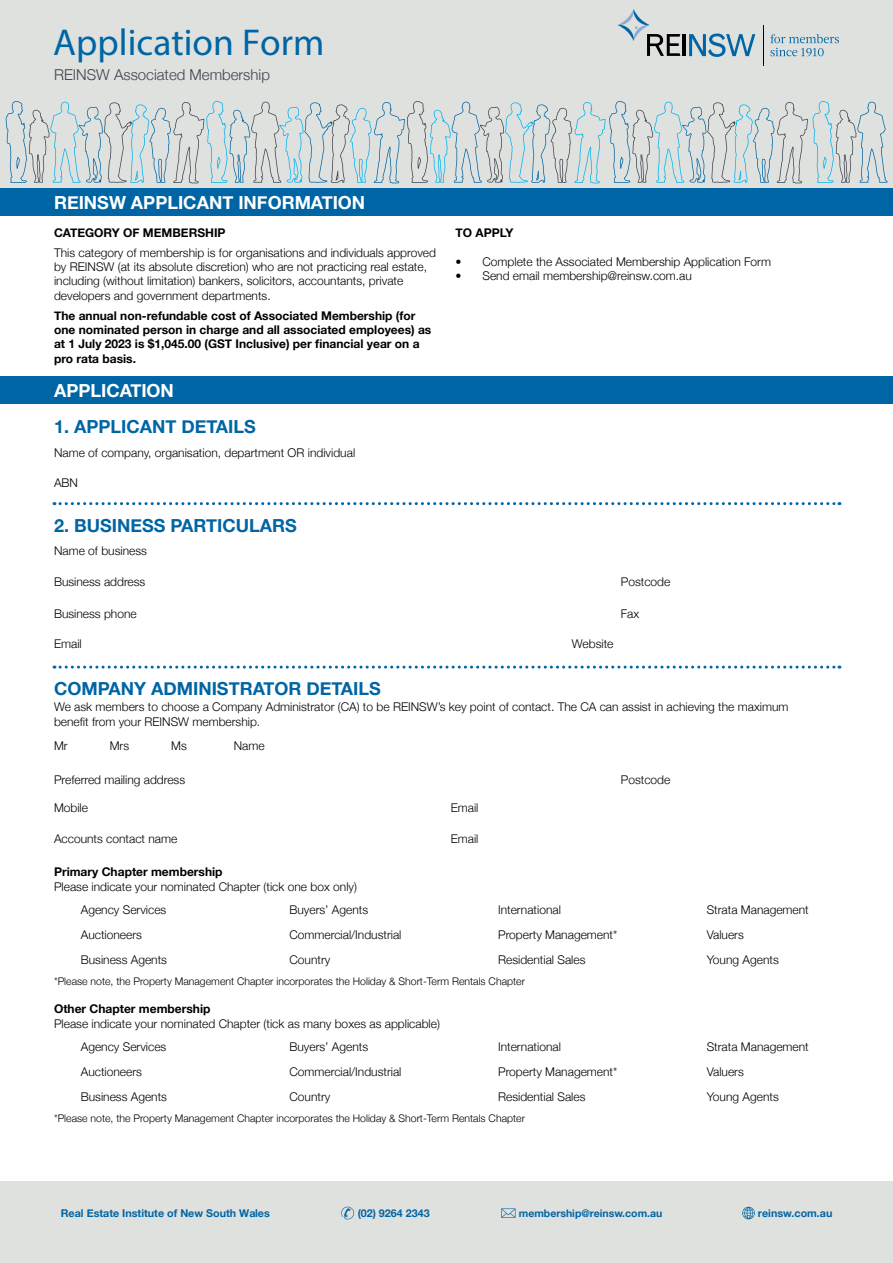
<style>
.page{position:relative;width:893px;height:1263px;background:#fff}
.page>*{position:absolute;margin:0;border:0;box-sizing:border-box;transform-origin:0 0}
.t1{font:37.5px "Myriad Pro";color:#0065a4}
.t2{font:700 18px "Helvetica Neue";color:#0065a4}
.t3{font:700 18px "Helvetica Neue";color:#fff}
.t4{font:300 15px "Helvetica Neue";color:#3e424c}
.t5{font:300 12px/25px "Helvetica Neue";color:#000}
.t6{font:700 12px/14.4px "Helvetica Neue";color:#000}
.t7{font:700 10.8px "Helvetica Neue";color:#0065a4}
.t8{font:300 10.5px "Helvetica Neue";color:#000}
.t9{font:700 10.5px "Helvetica Neue";color:#0065a4}
</style>
<div class="page">
<div style="left:0;top:1182px;width:893px;height:81px;background:#dfe1df"></div>
<svg style="left:341px;top:1207px;width:13px;height:12px"></svg>
<svg style="left:501px;top:1208px;width:14px;height:10px"></svg>
<svg style="left:742px;top:1207px;width:13px;height:12px"></svg>
<div style="left:0;top:0;width:893px;height:189px;background:#dfe1df"></div>
<svg style="left:618px;top:9px;width:62px;height:47px"></svg>
<hr style="left:683px;top:34px;width:3px;height:22px;background:#000">
<svg style="left:689px;top:34px;width:66px;height:23px"></svg>
<svg style="left:770px;top:34px;width:69px;height:22px"></svg>
<hr style="left:763px;top:25px;width:1px;height:41px;background:#000">
<svg style="left:6px;top:101px;width:881px;height:82px"></svg>
<div style="left:0;top:188px;width:893px;height:28px;background:#0065a4"></div>
<div style="left:0;top:376px;width:893px;height:28px;background:#0065a4"></div>
<svg style="left:54px;top:502px;width:786px;height:3px"></svg>
<svg style="left:54px;top:666px;width:786px;height:3px"></svg>
<h1 class="t1" style="left:53px;top:19px;width:273px">Application Form</h1>
<p class="t4" style="left:54px;top:62px;width:217px">REINSW Associated Membership</p>
<h2 class="t3" style="left:54px;top:189px;width:313px">REINSW APPLICANT INFORMATION</h2>
<p class="t6" style="left:54px;top:226px;width:173px">CATEGORY OF MEMBERSHIP</p>
<p class="t5" style="left:54px;top:244px;width:384px;line-height:14.4px">This category of membership is for organisations and individuals approved by REINSW (at its absolute discretion) who are not practicing real estate, including (without limitation) bankers, solicitors, accountants, private developers and government departments.</p>
<p class="t6" style="left:54px;top:308px;width:379px">The annual non-refundable cost of Associated Membership (for one nominated person in charge and all associated employees) as at 1 July 2023 is $1,045.00 (GST Inclusive) per financial year on a pro rata basis.</p>
<h2 class="t3" style="left:54px;top:377px;width:121px">APPLICATION</h2>
<h2 class="t2" style="left:54px;top:413px;width:203px">1. APPLICANT DETAILS</h2>
<p class="t5" style="left:54px;top:439px;width:303px">Name of company, organisation, department OR individual</p>
<p class="t5" style="left:54px;top:469px;width:26px">ABN</p>
<h2 class="t2" style="left:54px;top:512px;width:244px">2. BUSINESS PARTICULARS</h2>
<p class="t5" style="left:54px;top:538px;width:94px">Name of business</p>
<p class="t5" style="left:54px;top:568px;width:93px">Business address</p>
<p class="t5" style="left:54px;top:600px;width:84px">Business phone</p>
<p class="t5" style="left:54px;top:631px;width:29px">Email</p>
<p class="t6" style="left:455px;top:226px;width:60px">TO APPLY</p>
<p class="t5" style="left:455px;top:248px;width:317px">• Complete the Associated Membership Application Form</p>
<p class="t5" style="left:455px;top:262px;width:238px">• Send email membership@reinsw.com.au</p>
<p class="t5" style="left:621px;top:568px;width:51px">Postcode</p>
<p class="t5" style="left:621px;top:600px;width:20px">Fax</p>
<p class="t5" style="left:572px;top:631px;width:43px">Website</p>
<h2 class="t2" style="left:54px;top:674px;width:328px">COMPANY ADMINISTRATOR DETAILS</h2>
<p class="t5" style="left:54px;top:699px;width:736px;line-height:14.4px">We ask members to choose a Company Administrator (CA) to be REINSW’s key point of contact. The CA can assist in achieving the maximum benefit from your REINSW membership.</p>
<p class="t5" style="left:54px;top:732px;width:15px">Mr</p>
<p class="t5" style="left:110px;top:732px;width:21px">Mrs</p>
<p class="t5" style="left:171px;top:732px;width:17px">Ms</p>
<p class="t5" style="left:234px;top:732px;width:32px">Name</p>
<p class="t5" style="left:54px;top:766px;width:133px">Preferred mailing address</p>
<p class="t5" style="left:54px;top:794px;width:36px">Mobile</p>
<p class="t5" style="left:451px;top:794px;width:29px">Email</p>
<p class="t5" style="left:54px;top:825px;width:125px">Accounts contact name</p>
<p class="t5" style="left:451px;top:825px;width:29px">Email</p>
<p class="t6" style="left:54px;top:865px;width:170px">Primary Chapter membership</p>
<p class="t5" style="left:54px;top:873px;width:304px">Please indicate your nominated Chapter (tick one box only)</p>
<p class="t5" style="left:81px;top:896px;width:88px">Agency Services<br>Auctioneers<br>Business Agents</p>
<p class="t5" style="left:289px;top:896px;width:114px">Buyers’ Agents<br>Commercial/Industrial<br>Country</p>
<p class="t5" style="left:498px;top:896px;width:64px">International</p>
<p class="t5" style="left:621px;top:766px;width:51px">Postcode</p>
<p class="t5" style="left:498px;top:921px;width:121px">Property Management*</p>
<p class="t5" style="left:498px;top:946px;width:89px">Residential Sales</p>
<p class="t8" style="left:54px;top:973px;width:472px">*Please note, the Property Management Chapter incorporates the Holiday &amp; Short-Term Rentals Chapter</p>
<p class="t6" style="left:54px;top:1001px;width:158px">Other Chapter membership</p>
<p class="t5" style="left:54px;top:1010px;width:387px">Please indicate your nominated Chapter (tick as many boxes as applicable)</p>
<p class="t5" style="left:81px;top:1033px;width:88px">Agency Services<br>Auctioneers<br>Business Agents</p>
<p class="t5" style="left:289px;top:1033px;width:114px">Buyers’ Agents<br>Commercial/Industrial<br>Country</p>
<p class="t5" style="left:498px;top:1033px;width:64px">International</p>
<p class="t5" style="left:498px;top:1058px;width:121px">Property Management*</p>
<p class="t5" style="left:498px;top:1083px;width:89px">Residential Sales</p>
<p class="t8" style="left:54px;top:1110px;width:472px">*Please note, the Property Management Chapter incorporates the Holiday &amp; Short-Term Rentals Chapter</p>
<p class="t5" style="left:707px;top:896px;width:104px">Strata Management</p>
<p class="t5" style="left:707px;top:921px;width:74px">Valuers<br>Young Agents</p>
<p class="t5" style="left:707px;top:1033px;width:104px">Strata Management</p>
<p class="t5" style="left:707px;top:1058px;width:74px">Valuers<br>Young Agents</p>
<p class="t7" style="left:61px;top:1204px;width:210px">Real Estate Institute of New South Wales</p>
<p class="t7" style="left:358px;top:1205px;width:74px">(02) 9264 2343</p>
<p class="t9" style="left:519px;top:1205px;width:145px">membership@reinsw.com.au</p>
<p class="t7" style="left:758px;top:1204px;width:76px">reinsw.com.au</p>
</div>
